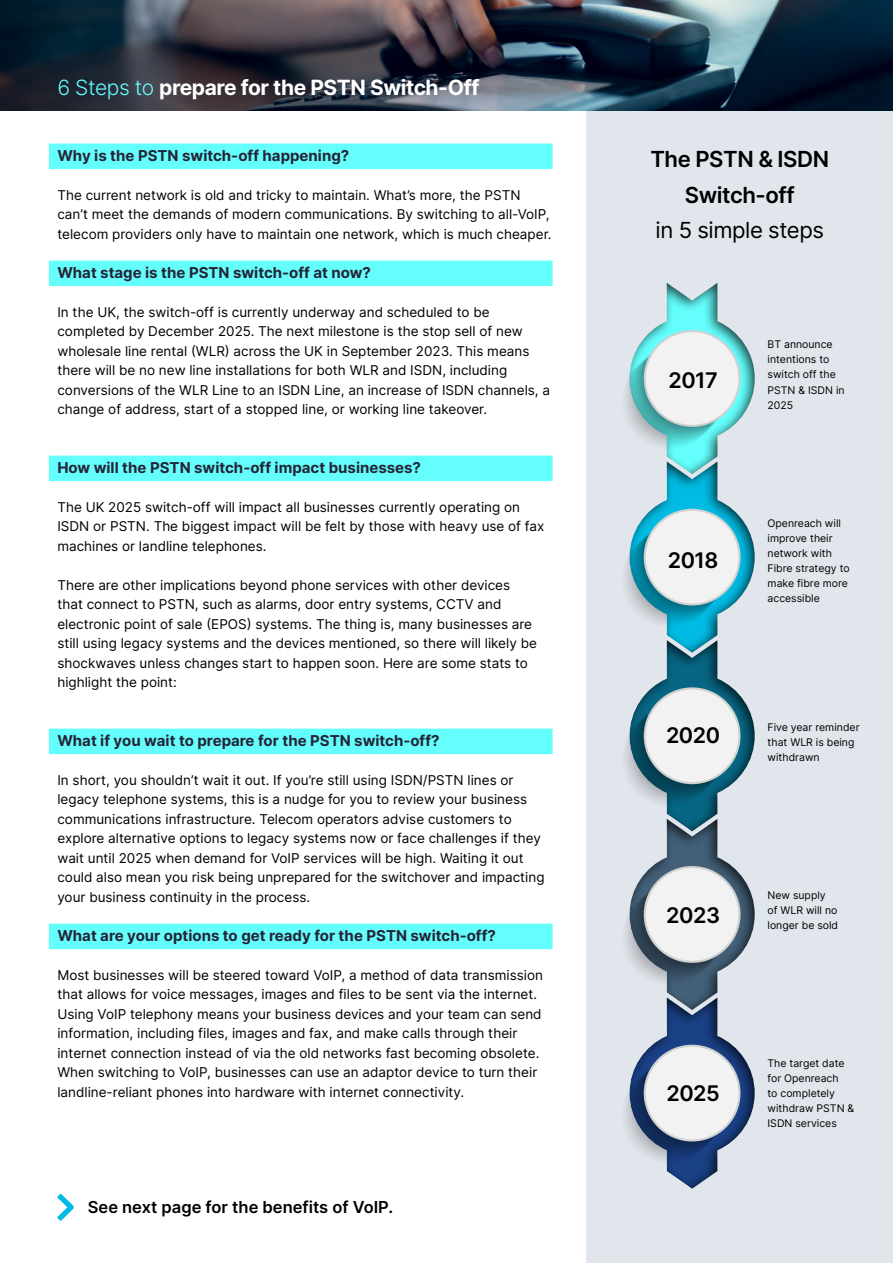
<style>
.page{position:relative;width:893px;height:1263px;background:#fff}
.page>*{position:absolute;margin:0;border:0;box-sizing:border-box;transform-origin:0 0}
.t1{font:600 22.2px/35.4px "Inter";letter-spacing:-.02em;color:#000;text-align:center}
.t2{font:22.2px "Inter";letter-spacing:-.02em;color:#000}
.t3{font:600 21.6px "Inter";letter-spacing:-.02em;color:#000}
.t4{font:700 21px "Inter";letter-spacing:-.02em;color:#fff}
.t5{font:600 16.5px "Inter";color:#000}
.t6{font:700 15px "Inter";color:#242438}
.t7{font:13.5px/19.5px "Inter";color:#000}
.t8{font:10.5px/15px "Inter";color:#000}
.s1{font-weight:300;color:#64fffc}
</style>
<div class="page">
<div style="left:587px;top:111px;width:306px;height:1152px;background:#e1e6ec"></div>
<img style="left:0;top:0;width:893px;height:111px">
<div style="left:49px;top:144px;width:504px;height:25px;background:#64fffc"></div>
<div style="left:49px;top:261px;width:504px;height:25px;background:#64fffc"></div>
<div style="left:49px;top:456px;width:504px;height:25px;background:#64fffc"></div>
<div style="left:49px;top:729px;width:504px;height:25px;background:#64fffc"></div>
<div style="left:49px;top:924px;width:504px;height:25px;background:#64fffc"></div>
<svg style="left:629px;top:283px;width:126px;height:906px"></svg>
<div style="left:646px;top:332px;width:92px;height:93px;background:#f2f2f2;border-radius:50%"></div>
<div style="left:646px;top:511px;width:92px;height:92px;background:#f2f2f2;border-radius:50%"></div>
<div style="left:646px;top:689px;width:92px;height:93px;background:#f2f2f2;border-radius:50%"></div>
<div style="left:646px;top:868px;width:92px;height:93px;background:#f2f2f2;border-radius:50%"></div>
<div style="left:646px;top:1047px;width:92px;height:92px;background:#f2f2f2;border-radius:50%"></div>
<svg style="left:57px;top:1194px;width:17px;height:27px"></svg>
<h3 class="t4" style="left:57px;top:73px;width:424px"><span class="s1">6 Steps to</span> prepare for the PSTN Switch-Off</h3>
<p class="t6" style="left:57px;top:144px;width:293px">Why is the PSTN switch-off happening?</p>
<p class="t7" style="left:57px;top:185px;width:496px">The current network is old and tricky to maintain. What’s more, the PSTN can’t meet the demands of modern communications. By switching to all-VoIP, telecom providers only have to maintain one network, which is much cheaper.</p>
<p class="t6" style="left:57px;top:261px;width:315px">What stage is the PSTN switch-off at now?</p>
<p class="t7" style="left:57px;top:302px;width:494px">In the UK, the switch-off is currently underway and scheduled to be completed by December 2025. The next milestone is the stop sell of new wholesale line rental (WLR) across the UK in September 2023. This means there will be no new line installations for both WLR and ISDN, including conversions of the WLR Line to an ISDN Line, an increase of ISDN channels, a change of address, start of a stopped line, or working line takeover.</p>
<p class="t6" style="left:57px;top:456px;width:365px">How will the PSTN switch-off impact businesses?</p>
<p class="t7" style="left:57px;top:497px;width:489px">The UK 2025 switch-off will impact all businesses currently operating on<br>ISDN or PSTN. The biggest impact will be felt by those with heavy use of fax machines or landline telephones.</p>
<p class="t7" style="left:57px;top:575px;width:481px">There are other implications beyond phone services with other devices that connect to PSTN, such as alarms, door entry systems, CCTV and electronic point of sale (EPOS) systems. The thing is, many businesses are still using legacy systems and the devices mentioned, so there will likely be shockwaves unless changes start to happen soon. Here are some stats to highlight the point:</p>
<p class="t6" style="left:57px;top:729px;width:384px">What if you wait to prepare for the PSTN switch-off?</p>
<p class="t7" style="left:57px;top:770px;width:489px">In short, you shouldn’t wait it out. If you’re still using ISDN/PSTN lines or legacy telephone systems, this is a nudge for you to review your business communications infrastructure. Telecom operators advise customers to explore alternative options to legacy systems now or face challenges if they wait until 2025 when demand for VoIP services will be high. Waiting it out could also mean you risk being unprepared for the switchover and impacting your business continuity in the process.</p>
<p class="t6" style="left:57px;top:924px;width:440px">What are your options to get ready for the PSTN switch-off?</p>
<p class="t7" style="left:57px;top:965px;width:487px">Most businesses will be steered toward VoIP, a method of data transmission that allows for voice messages, images and files to be sent via the internet.<br>Using VoIP telephony means your business devices and your team can send information, including files, images and fax, and make calls through their internet connection instead of via the old networks fast becoming obsolete.<br>When switching to VoIP, businesses can use an adaptor device to turn their landline-reliant phones into hardware with internet connectivity.</p>
<p class="t5" style="left:88px;top:1195px;width:307px">See next page for the benefits of VoIP.</p>
<h1 class="t1" style="left:650px;top:141px;width:180px">The PSTN &amp; ISDN<br>Switch-off</h1>
<h1 class="t2" style="left:656px;top:214px;width:170px">in 5 simple steps</h1>
<h2 class="t3" style="left:668px;top:364px;width:51px">2017</h2>
<h2 class="t3" style="left:668px;top:544px;width:52px">2018</h2>
<h2 class="t3" style="left:666px;top:720px;width:56px">2020</h2>
<p class="t8" style="left:767px;top:337px;width:79px">BT announce intentions to switch off the<br>PSTN &amp; ISDN in<br>2025</p>
<p class="t8" style="left:767px;top:516px;width:84px">Openreach will improve their network with<br>Fibre strategy to make fibre more accessible</p>
<p class="t8" style="left:767px;top:719px;width:94px">Five year reminder that WLR is being withdrawn</p>
<h2 class="t3" style="left:666px;top:899px;width:55px">2023</h2>
<p class="t8" style="left:767px;top:888px;width:72px">New supply of WLR will no longer be sold</p>
<h2 class="t3" style="left:666px;top:1078px;width:55px">2025</h2>
<p class="t8" style="left:767px;top:1055px;width:88px">The target date for Openreach<br>to completely withdraw PSTN &amp;<br>ISDN services</p>
</div>
